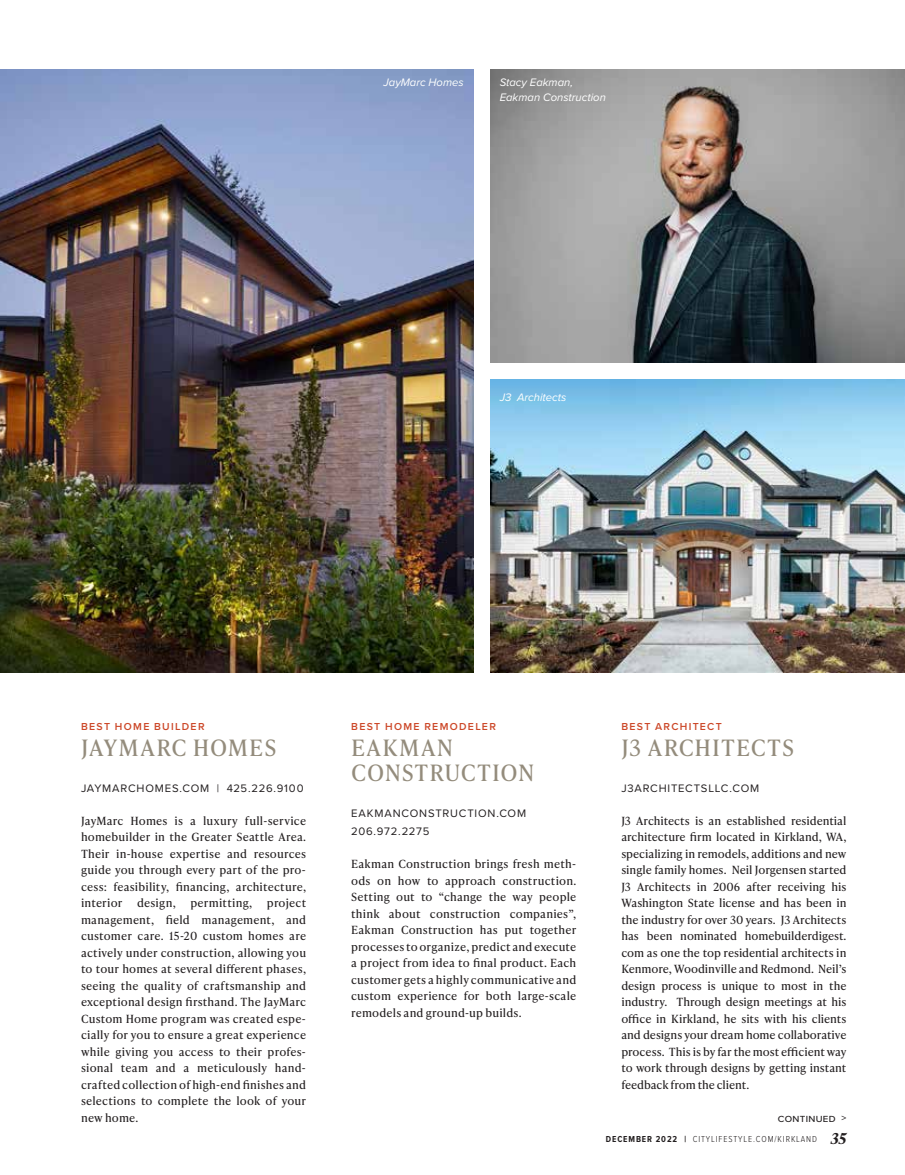
<style>
.page{position:relative;width:905px;height:1175px;background:#fff}
.page>*{position:absolute;margin:0;border:0;box-sizing:border-box;transform-origin:0 0}
.t1{font:22.5px/25.5px "Ivy Presto Text";letter-spacing:.04em;color:#948c7c}
.t2{font:italic 700 15px "Ivy Presto Text";color:#231f20}
.t3{font:11.25px/16.5px "Ivy Presto Text";letter-spacing:.01em;color:#231f20;text-align:justify}
.t4{font:11.25px/18px "Proxima Nova";letter-spacing:.075em;color:#231f20}
.t5{font:italic 11.25px/15px "Proxima Nova";color:#fff}
.t6{font:600 10.5px "Proxima Nova";letter-spacing:.125em;color:#cc4829}
.t7{font:500 9.15px "Proxima Nova";letter-spacing:.03em;color:#231f20;scale:1.06 1}
.t8{font:300 9px "Proxima Nova Cond";letter-spacing:.1em;color:#231f20}
.s1{font-weight:700}
</style>
<div class="page">
<img style="left:0;top:69px;width:473px;height:603px">
<img style="left:490px;top:69px;width:414px;height:293px">
<img style="left:490px;top:380px;width:414px;height:292px">
<p class="t5" style="left:383px;top:74px;width:82px">JayMarc Homes</p>
<p class="t5" style="left:500px;top:74px;width:108px">Stacy Eakman,<br>Eakman Construction</p>
<p class="t5" style="left:500px;top:389px;width:68px">J3 Architects</p>
<p class="t6" style="left:81px;top:718px;width:125px">BEST HOME BUILDER</p>
<h1 class="t1" style="left:81px;top:733px;width:197px">JAYMARC HOMES</h1>
<p class="t4" style="left:81px;top:778px;width:224px">JAYMARCHOMES.COM | 425.226.9100</p>
<p class="t3" style="left:81px;top:811px;width:227px">JayMarc Homes is a luxury full-service homebuilder in the Greater Seattle Area.<br>Their in-house expertise and resources guide you through every part of the pro&shy;cess: feasibility, financing, architecture, interior</p>
<p class="t3" style="left:137px;top:894px;width:40px">design,</p>
<p class="t3" style="left:190px;top:894px;width:63px">permitting,</p>
<p class="t3" style="left:81px;top:894px;width:227px;text-indent:186px">project management, field management, and customer care. 15-20 custom homes are actively under construction, allowing you to tour homes at several different phases, seeing the quality of craftsmanship and exceptional design firsthand. The JayMarc Custom Home program was created espe&shy;cially for you to ensure a great experience while giving you access to their profes&shy;sional team and a meticulously hand&shy;crafted collection of high-end finishes and selections to complete the look of your new home.</p>
<p class="t6" style="left:351px;top:718px;width:146px">BEST HOME REMODELER</p>
<h1 class="t1" style="left:351px;top:733px;width:185px">EAKMAN<br>CONSTRUCTION</h1>
<p class="t4" style="left:351px;top:803px;width:176px">EAKMANCONSTRUCTION.COM<br>206.972.2275</p>
<p class="t3" style="left:351px;top:855px;width:227px">Eakman Construction brings fresh meth&shy;ods on how to approach construction.<br>Setting out to “change the way people think about construction companies”, Eakman Construction has put together processes to organize, predict and execute a project from idea to final product. Each customer gets a highly communicative and custom experience for both large-scale remodels and ground-up builds.</p>
<p class="t6" style="left:621px;top:718px;width:102px">BEST ARCHITECT</p>
<h1 class="t1" style="left:621px;top:733px;width:174px">J3 ARCHITECTS</h1>
<p class="t4" style="left:621px;top:778px;width:139px">J3ARCHITECTSLLC.COM</p>
<p class="t3" style="left:621px;top:811px;width:227px">J3 Architects is an established residential architecture firm located in Kirkland, WA, specializing in remodels, additions and new single family homes. Neil Jorgensen started J3 Architects in 2006 after receiving his Washington State license and has been in the industry for over 30 years. J3 Architects has been nominated homebuilderdigest. com as one the top residential architects in Kenmore, Woodinville and Redmond. Neil’s design process is unique to most in the industry. Through design meetings at his office in Kirkland, he sits with his clients and designs your dream home collaborative process. This is by far the most efficient way to work through designs by getting instant feedback from the client.</p>
<p class="t7" style="left:777px;top:1111px;width:66px">CONTINUED &gt;</p>
<p class="t8" style="left:605px;top:1132px;width:213px"><span class="s1">DECEMBER 2022 |</span> CITYLIFESTYLE.COM/KIRKLAND</p>
<h2 class="t2" style="left:831px;top:1127px;width:17px">35</h2>
</div>
